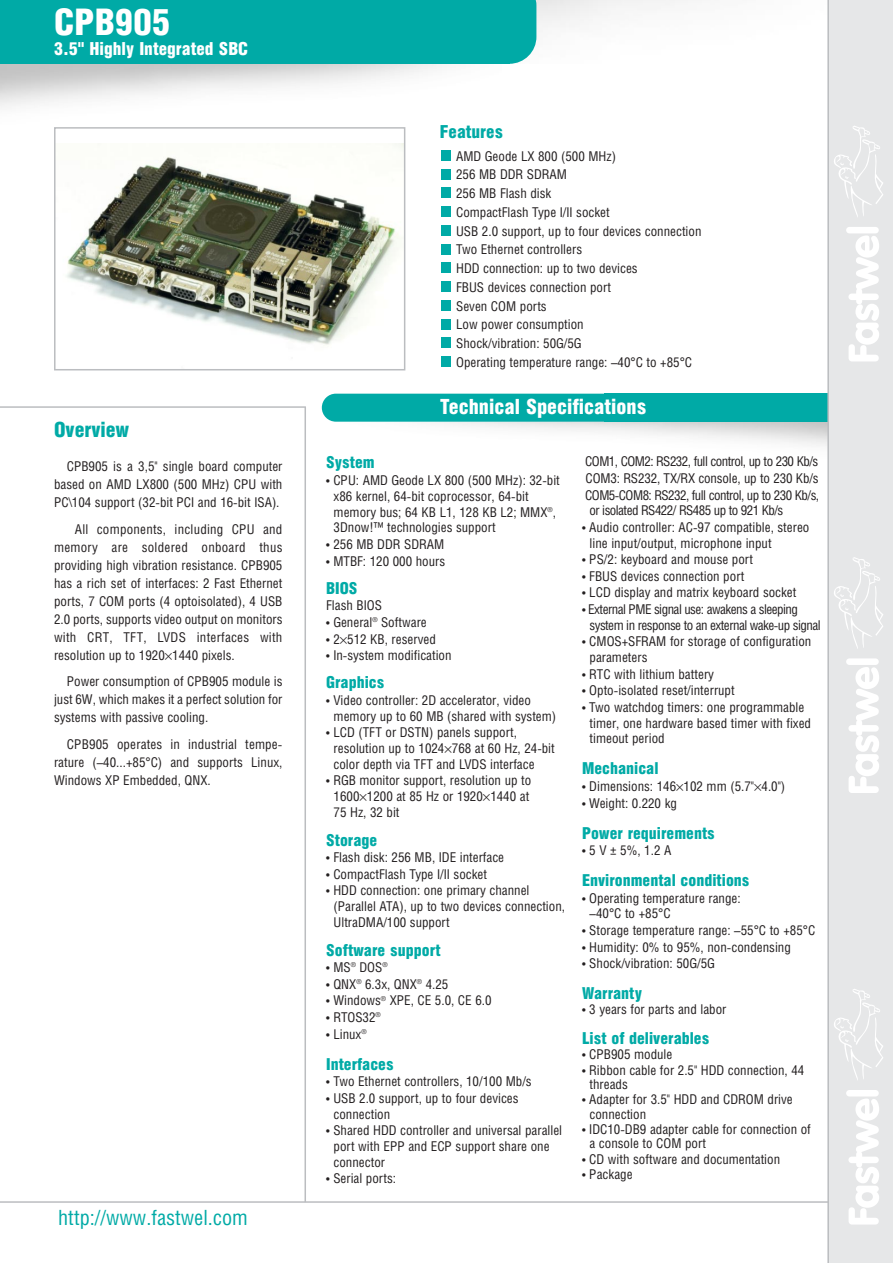
<style>
.page{position:relative;width:893px;height:1263px;background:#fff}
.page>*{position:absolute;margin:0;border:0;box-sizing:border-box;transform-origin:0 0}
.t1{font:900 36.75px "Helios Cond";color:#fff}
.t2{font:900 21px "Helios Cond";color:#fff}
.t3{font:21px "Helios Cond";color:#00aaa6}
.t4{font:900 21px "Helios Cond";color:#00aaa6}
.t5{font:900 18px "Helios Cond";color:#fff}
.t6{font:900 18px "Helios Cond";color:#00aaa6}
.t7{font:900 16.5px "Helios Cond";color:#00aaa6}
.t8{font:13.5px/15.8px "Helios Cond";color:#231f20}
.t9{font:13.5px/15.8px "Helios Cond";letter-spacing:-.04em;color:#231f20}
</style>
<div class="page">
<img style="left:536px;top:0;width:152px;height:41px">
<hr style="left:0;top:406px;width:306px;height:2px;background:#bbbdc0">
<div style="left:828px;top:0;width:64px;height:1263px;background:#e6e7e8"></div>
<div style="left:322px;top:394px;width:506px;height:28px;background:#00aaa6;border-radius:14px"></div>
<hr style="left:0;top:1201px;width:828px;height:2px;background:#bbbdc0">
<hr style="left:827px;top:0;width:1px;height:1263px;background:#bbbdc0">
<hr style="left:304px;top:407px;width:2px;height:795px;background:#bbbdc0">
<svg style="left:834px;top:989px;width:49px;height:91px"></svg>
<svg style="left:848px;top:1099px;width:31px;height:126px"></svg>
<div style="left:846px;top:1090px;width:32px;height:7px;background:#fff;border-radius:3px"></div>
<svg style="left:834px;top:557px;width:49px;height:92px"></svg>
<svg style="left:848px;top:667px;width:31px;height:126px"></svg>
<div style="left:846px;top:658px;width:32px;height:7px;background:#fff;border-radius:3px"></div>
<svg style="left:834px;top:126px;width:49px;height:91px"></svg>
<svg style="left:848px;top:235px;width:31px;height:126px"></svg>
<div style="left:846px;top:227px;width:32px;height:6px;background:#fff;border-radius:3px"></div>
<svg style="left:509px;top:0;width:27px;height:64px;background:#16b1ad"></svg>
<div style="left:0;top:0;width:509px;height:64px;background:#00aaa6"></div>
<img style="left:67px;top:144px;width:335px;height:201px">
<div style="left:54px;top:127px;width:351px;height:243px;border:2px solid #bbbdc0"></div>
<div style="left:441px;top:356px;width:10px;height:11px;background:#00aaa6"></div>
<div style="left:441px;top:338px;width:10px;height:10px;background:#00aaa6"></div>
<div style="left:441px;top:319px;width:10px;height:10px;background:#00aaa6"></div>
<div style="left:441px;top:300px;width:10px;height:11px;background:#00aaa6"></div>
<div style="left:441px;top:281px;width:10px;height:11px;background:#00aaa6"></div>
<div style="left:441px;top:263px;width:10px;height:10px;background:#00aaa6"></div>
<div style="left:441px;top:244px;width:10px;height:10px;background:#00aaa6"></div>
<div style="left:441px;top:225px;width:10px;height:11px;background:#00aaa6"></div>
<div style="left:441px;top:206px;width:10px;height:11px;background:#00aaa6"></div>
<div style="left:441px;top:188px;width:10px;height:10px;background:#00aaa6"></div>
<div style="left:441px;top:169px;width:10px;height:10px;background:#00aaa6"></div>
<div style="left:441px;top:150px;width:10px;height:11px;background:#00aaa6"></div>
<h1 class="t1" style="left:54px;top:9px;width:118px">CPB905</h1>
<h3 class="t5" style="left:54px;top:42px;width:196px">3.5" Highly Integrated SBC</h3>
<h2 class="t4" style="left:54px;top:422px;width:77px">Overview</h2>
<p class="t8" style="left:54px;top:459px;width:230px;line-height:18px;text-align:justify;text-indent:13px">СPB905 is a 3,5" single board computer based on AMD LX800 (500 MHz) CPU with PC\104 support (32-bit PCI and 16-bit ISA).</p>
<p class="t8" style="left:54px;top:521px;width:230px;line-height:18px;text-align:justify;text-indent:21px">All components, including CPU and memory are soldered onboard thus providing high vibration resistance. CPB905 has a rich set of interfaces: 2 Fast Ethernet ports, 7 COM ports (4 optoisolated), 4 USB 2.0 ports, supports video output on monitors with CRT, TFT, LVDS interfaces with resolution up to 1920 1440 pixels.</p>
<p class="t8" style="left:54px;top:674px;width:230px;line-height:18px;text-align:justify;text-indent:13px">Power consumption of СPB905 module is just 6W, which makes it a perfect solution for systems with passive cooling.</p>
<p class="t8" style="left:54px;top:736px;width:230px;line-height:18px;text-align:justify;text-indent:13px">СPB905 operates in industrial tempe&shy;rature (–40...+85°С) and supports Linux, Windows XP Embedded, QNX.</p>
<h2 class="t3" style="left:58px;top:1210px;width:191px">http://www.fastwel.com</h2>
<h3 class="t6" style="left:440px;top:125px;width:65px">Features</h3>
<p class="t8" style="left:456px;top:148px;width:247px;line-height:18.8px">AMD Geode LX 800 (500 MHz)<br>256 MB DDR SDRAM<br>256 MB Flash disk<br>CompactFlash Type I/II socket<br>USB 2.0 support, up to four devices connection<br>Two Ethernet controllers<br>HDD connection: up to two devices<br>FBUS devices connection port<br>Seven COM ports<br>Low power consumption<br>Shock/vibration: 50G/5G<br>Operating temperature range: –40°C to +85°C</p>
<h2 class="t2" style="left:440px;top:399px;width:208px">Technical Specifications</h2>
<p class="t7" style="left:326px;top:457px;width:50px">System</p>
<p class="t8" style="left:333px;top:474px;width:228px;text-indent:-7px">• CPU: AMD Geode LX 800 (500 MHz): 32-bit x86 kernel, 64-bit coprocessor, 64-bit memory bus; 64 KB L1, 128 KB L2; MMX<sup>®</sup>, 3Dnow!™ technologies support</p>
<p class="t8" style="left:326px;top:537px;width:120px">• 256 MB DDR SDRAM</p>
<p class="t8" style="left:326px;top:554px;width:120px">• MTBF: 120 000 hours</p>
<p class="t7" style="left:326px;top:582px;width:33px">BIOS</p>
<p class="t8" style="left:326px;top:599px;width:57px">Flash BIOS</p>
<p class="t8" style="left:326px;top:615px;width:102px">• General<sup>®</sup> Software</p>
<p class="t8" style="left:326px;top:632px;width:111px">• 2 512 KB, reserved</p>
<p class="t8" style="left:326px;top:649px;width:127px">• In-system modification</p>
<p class="t7" style="left:326px;top:677px;width:60px">Graphics</p>
<p class="t8" style="left:333px;top:694px;width:224px;text-indent:-7px">• Video controller: 2D accelerator, video memory up to 60 MB (shared with system)</p>
<p class="t8" style="left:333px;top:726px;width:223px;text-indent:-7px">• LCD (TFT or DSTN) panels support, resolution up to 1024 768 at 60 Hz, 24-bit color depth via TFT and LVDS interface</p>
<p class="t8" style="left:333px;top:774px;width:199px;text-indent:-7px">• RGB monitor support, resolution up to<br>1600 1200 at 85 Hz or 1920 1440 at<br>75 Hz, 32 bit</p>
<p class="t7" style="left:326px;top:834px;width:53px">Storage</p>
<p class="t8" style="left:326px;top:851px;width:179px">• Flash disk: 256 MB, IDE interface</p>
<p class="t8" style="left:326px;top:867px;width:162px">• CompactFlash Type I/II socket</p>
<p class="t8" style="left:333px;top:884px;width:233px;text-indent:-7px">• HDD connection: one primary channel (Parallel ATA), up to two devices connection,<br>UltraDMA/100 support</p>
<p class="t7" style="left:326px;top:944px;width:116px">Software support</p>
<p class="t8" style="left:326px;top:961px;width:63px">• MS<sup>®</sup> DOS<sup>®</sup></p>
<p class="t8" style="left:326px;top:977px;width:124px">• QNX<sup>®</sup> 6.3х, QNX<sup>®</sup> 4.25</p>
<p class="t8" style="left:326px;top:994px;width:167px">• Windows<sup>®</sup> XPE, CE 5.0, CE 6.0</p>
<p class="t8" style="left:326px;top:1011px;width:56px">• RTOS32<sup>®</sup></p>
<p class="t8" style="left:326px;top:1027px;width:42px">• Linux<sup>®</sup></p>
<p class="t7" style="left:326px;top:1058px;width:69px">Interfaces</p>
<p class="t8" style="left:326px;top:1075px;width:207px">• Two Ethernet controllers, 10/100 Mb/s</p>
<p class="t8" style="left:333px;top:1091px;width:186px;text-indent:-7px">• USB 2.0 support, up to four devices connection</p>
<p class="t8" style="left:333px;top:1124px;width:230px;text-indent:-7px">• Shared HDD controller and universal parallel port with EPP and ECP support share one connector</p>
<p class="t8" style="left:326px;top:1172px;width:71px">• Serial ports:</p>
<p class="t9" style="left:585px;top:455px;width:234px">COM1, COM2: RS232, full control, up to 230 Kb/s</p>
<p class="t8" style="left:585px;top:471px;width:234px">COM3: RS232, TX/RX console, up to 230 Kb/s</p>
<p class="t9" style="left:585px;top:488px;width:235px">COM5-COM8: RS232, full control, up to 230 Kb/s,</p>
<p class="t9" style="left:589px;top:504px;width:195px">or isolated RS422/ RS485 up to 921 Kb/s</p>
<p class="t8" style="left:589px;top:520px;width:221px;text-indent:-7px">• Audio controller: AC-97 compatible, stereo line input/output, microphone input</p>
<p class="t8" style="left:582px;top:553px;width:172px">• PS/2: keyboard and mouse port</p>
<p class="t8" style="left:582px;top:569px;width:164px">• FBUS devices connection port</p>
<p class="t8" style="left:582px;top:586px;width:216px">• LCD display and matrix keyboard socket</p>
<p class="t9" style="left:589px;top:603px;width:232px;text-indent:-7px">• External PME signal use: awakens a sleeping system in response to an external wake-up signal</p>
<p class="t8" style="left:589px;top:635px;width:223px;text-indent:-7px">• CMOS+SFRAM for storage of configuration parameters</p>
<p class="t8" style="left:582px;top:667px;width:133px">• RTC with lithium battery</p>
<p class="t8" style="left:582px;top:684px;width:154px">• Opto-isolated reset/interrupt</p>
<p class="t8" style="left:589px;top:700px;width:223px;text-indent:-7px">• Two watchdog timers: one programmable timer, one hardware based timer with fixed timeout period</p>
<p class="t7" style="left:582px;top:763px;width:78px">Mechanical</p>
<p class="t8" style="left:582px;top:779px;width:205px">• Dimensions: 146 102 mm (5.7" 4.0")</p>
<p class="t8" style="left:582px;top:796px;width:96px">• Weight: 0.220 kg</p>
<p class="t7" style="left:582px;top:827px;width:134px">Power requirements</p>
<p class="t8" style="left:582px;top:844px;width:91px">• 5 V ± 5%, 1.2 A</p>
<p class="t7" style="left:582px;top:874px;width:169px">Environmental conditions</p>
<p class="t8" style="left:589px;top:891px;width:153px;text-indent:-7px">• Operating temperature range: –40°C to +85°C</p>
<p class="t8" style="left:582px;top:924px;width:235px">• Storage temperature range: –55°C to +85°C</p>
<p class="t8" style="left:582px;top:940px;width:210px">• Humidity: 0% to 95%, non-condensing</p>
<p class="t8" style="left:582px;top:957px;width:134px">• Shock/vibration: 50G/5G</p>
<p class="t7" style="left:582px;top:987px;width:61px">Warranty</p>
<p class="t8" style="left:582px;top:1003px;width:146px">• 3 years for parts and labor</p>
<p class="t7" style="left:582px;top:1032px;width:129px">List of deliverables</p>
<p class="t8" style="left:582px;top:1048px;width:92px">• CPB905 module</p>
<p class="t8" style="left:589px;top:1064px;width:216px;line-height:14.4px;text-indent:-7px">• Ribbon cable for 2.5" HDD connection, 44 threads</p>
<p class="t8" style="left:589px;top:1093px;width:205px;line-height:14.4px;text-indent:-7px">• Adapter for 3.5" HDD and CDROM drive connection</p>
<p class="t8" style="left:589px;top:1123px;width:223px;line-height:14.4px;text-indent:-7px">• IDC10-DB9 adapter cable for connection of a console to COM port</p>
<p class="t8" style="left:582px;top:1152px;width:199px">• CD with software and documentation</p>
<p class="t8" style="left:582px;top:1167px;width:52px">• Package</p>
</div>
